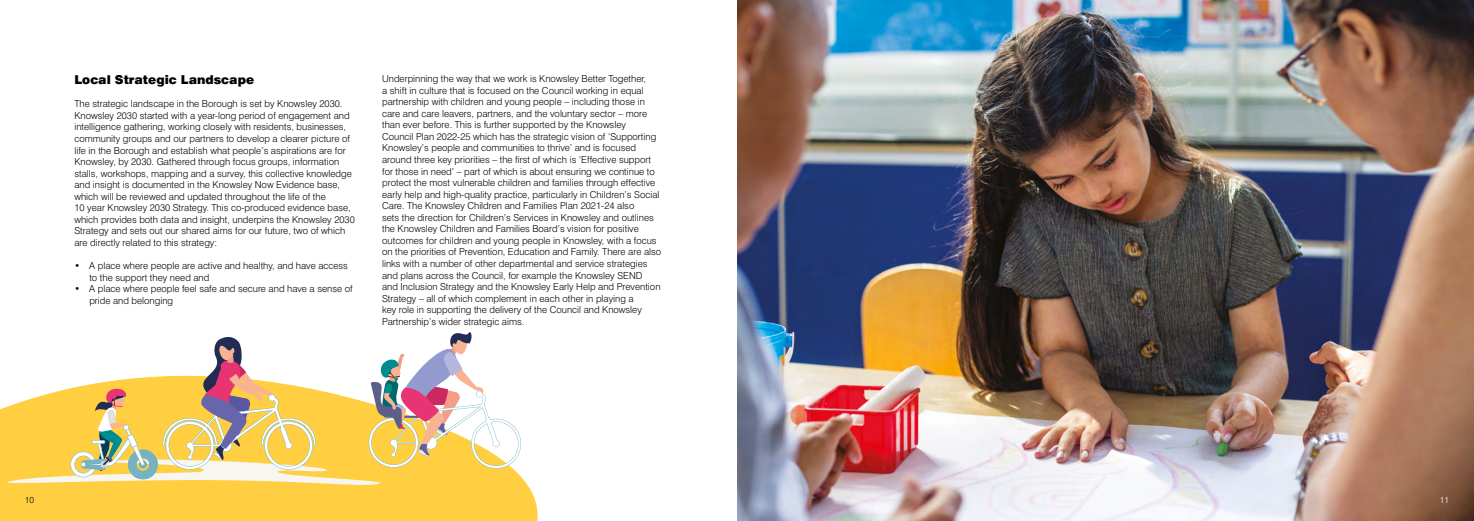
<style>
.page{position:relative;width:1474px;height:521px;background:#fff}
.page>*{position:absolute;margin:0;border:0;box-sizing:border-box;transform-origin:0 0}
.Paragraph1{font:900 12.25px "Swiss 721 BT";color:#000}
.Paragraph1-2{font:300 9.62px/11.5px "Swiss 721 BT";color:#000}
.Paragraph1-3{font:300 8.75px "Swiss 721 BT";color:#000}
.Paragraph1-4{font:300 8.75px "Swiss 721 BT";color:#fff}
</style>
<div class="page">
<img style="left:737px;top:0;width:736px;height:521px">
<svg style="left:0;top:280px;width:798px;height:241px"></svg>
<svg style="left:0;top:329px;width:521px;height:160px"></svg>
<p class="Paragraph1" style="left:74px;top:72px;width:181px">Local Strategic Landscape</p>
<p class="Paragraph1-2" style="left:74px;top:98px;width:282px">The strategic landscape in the Borough is set by Knowsley 2030.<br>Knowsley 2030 started with a year-long period of engagement and intelligence gathering, working closely with residents, businesses, community groups and our partners to develop a clearer picture of life in the Borough and establish what people’s aspirations are for Knowsley, by 2030. Gathered through focus groups, information stalls, workshops, mapping and a survey, this collective knowledge and insight is documented in the Knowsley Now Evidence base, which will be reviewed and updated throughout the life of the<br>10 year Knowsley 2030 Strategy. This co-produced evidence base, which provides both data and insight, underpins the Knowsley 2030<br>Strategy and sets out our shared aims for our future, two of which are directly related to this strategy:</p>
<p class="Paragraph1-2" style="left:89px;top:260px;width:260px;text-indent:-15px">• A place where people are active and healthy, and have access to the support they need and</p>
<p class="Paragraph1-2" style="left:89px;top:283px;width:265px;text-indent:-15px">• A place where people feel safe and secure and have a sense of pride and belonging</p>
<p class="Paragraph1-2" style="left:382px;top:73px;width:281px">Underpinning the way that we work is Knowsley Better Together,<br>a shift in culture that is focused on the Council working in equal partnership with children and young people – including those in care and care leavers, partners, and the voluntary sector – more than ever before. This is further supported by the Knowsley<br>Council Plan 2022-25 which has the strategic vision of ‘Supporting Knowsley’s people and communities to thrive’ and is focused around three key priorities – the first of which is ‘Effective support for those in need’ – part of which is about ensuring we continue to protect the most vulnerable children and families through effective early help and high-quality practice, particularly in Children’s Social Care. The Knowsley Children and Families Plan 2021-24 also<br>sets the direction for Children’s Services in Knowsley and outlines the Knowsley Children and Families Board’s vision for positive outcomes for children and young people in Knowsley, with a focus on the priorities of Prevention, Education and Family. There are also links with a number of other departmental and service strategies and plans across the Council, for example the Knowsley SEND<br>and Inclusion Strategy and the Knowsley Early Help and Prevention Strategy – all of which complement in each other in playing a<br>key role in supporting the delivery of the Council and Knowsley Partnership’s wider strategic aims.</p>
<p class="Paragraph1-3" style="left:25px;top:495px;width:11px">10</p>
<p class="Paragraph1-4" style="left:1439px;top:495px;width:11px">11</p>
</div>
